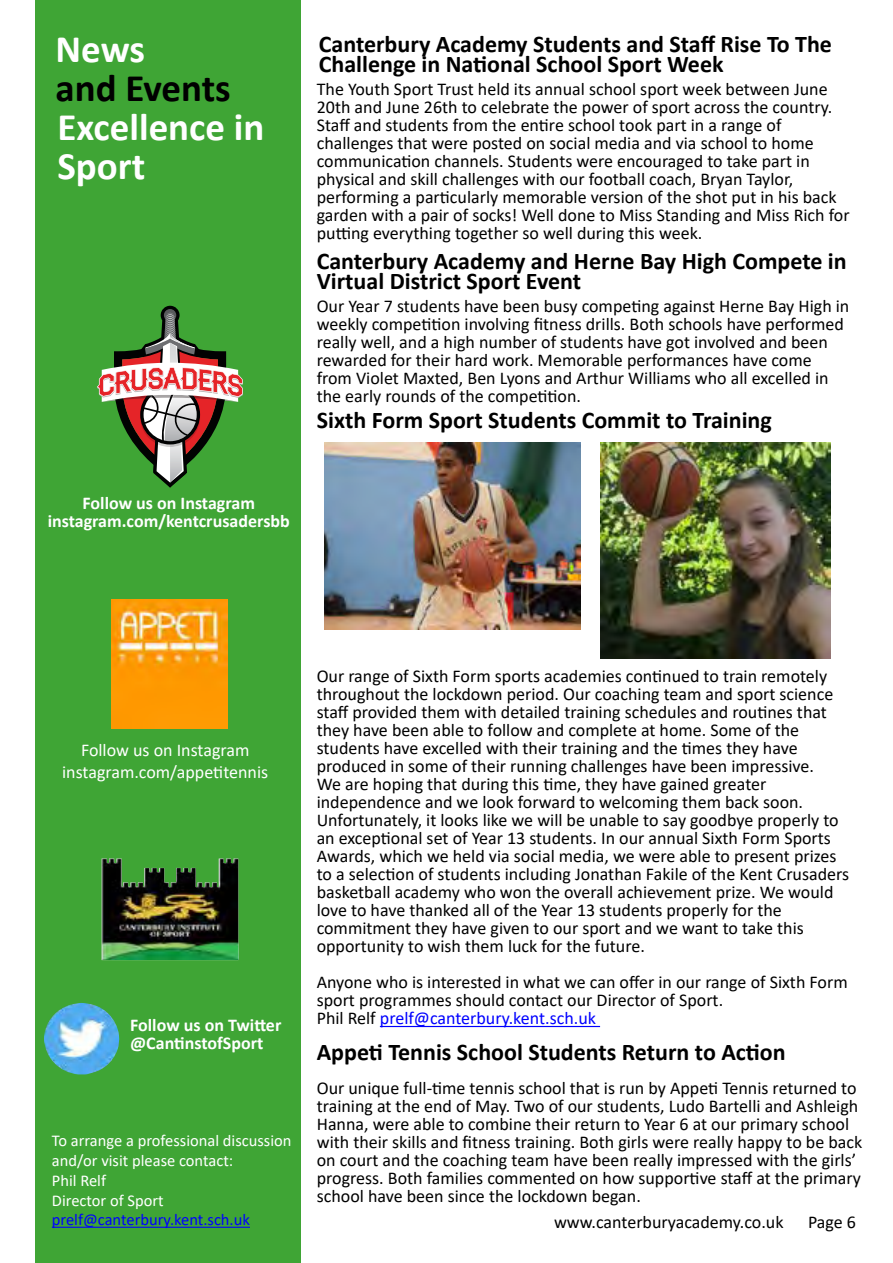
<style>
.page{position:relative;width:893px;height:1263px;background:#fff}
.page>*{position:absolute;margin:0;border:0;box-sizing:border-box;transform-origin:0 0}
.t1{font:700 39px/39px "Calibri";color:#fff}
.t2{font:700 39px "Calibri";color:#000}
.t3{font:700 24px/19.5px "Calibri";color:#000}
.t4{font:18px/18px "Calibri";color:#000}
.t5{font:700 18px/18px "Calibri";color:#fff}
.t6{font:18px/21.6px "Calibri";color:#fff;text-align:center}
.t7{font:16.5px/19.8px "Calibri";color:#fff}
.t8{font:16.5px "Calibri";color:#00f}
.s1{color:#00f}
</style>
<div class="page">
<div style="left:35px;top:0;width:265px;height:1263px;background:#3fa535"></div>
<hr style="left:52px;top:1227px;width:198px;height:1px;background:#00f">
<img style="left:44px;top:1003px;width:75px;height:71px">
<img style="left:102px;top:858px;width:137px;height:102px">
<img style="left:324px;top:443px;width:256px;height:187px">
<img style="left:601px;top:443px;width:229px;height:216px">
<hr style="left:380px;top:1026px;width:220px;height:1px;background:#00f">
<svg style="left:97px;top:306px;width:146px;height:182px"></svg>
<img style="left:112px;top:600px;width:115px;height:129px">
<h1 class="t1" style="left:56px;top:29px;width:91px">News</h1>
<h1 class="t2" style="left:56px;top:61px;width:177px">and Events</h1>
<h1 class="t1" style="left:58px;top:107px;width:208px">Excellence in<br>Sport</h1>
<p class="t5" style="left:48px;top:493px;width:244px;text-align:center">Follow us on Instagram instagram.com/kentcrusadersbb</p>
<h2 class="t3" style="left:319px;top:34px;width:515px">Canterbury Academy Students and Staff Rise To The<br>Challenge in National School Sport Week</h2>
<p class="t4" style="left:317px;top:79px;width:534px">The Youth Sport Trust held its annual school sport week between June 20th and June 26th to celebrate the power of sport across the country.<br>Staff and students from the entire school took part in a range of challenges that were posted on social media and via school to home communication channels. Students were encouraged to take part in physical and skill challenges with our football coach, Bryan Taylor, performing a particularly memorable version of the shot put in his back garden with a pair of socks! Well done to Miss Standing and Miss Rich for putting everything together so well during this week.</p>
<h2 class="t3" style="left:317px;top:251px;width:531px">Canterbury Academy and Herne Bay High Compete in<br>Virtual District Sport Event</h2>
<p class="t4" style="left:317px;top:297px;width:534px">Our Year 7 students have been busy competing against Herne Bay High in weekly competition involving fitness drills. Both schools have performed really well, and a high number of students have got involved and been rewarded for their hard work. Memorable performances have come from Violet Maxted, Ben Lyons and Arthur Williams who all excelled in the early rounds of the competition.</p>
<h2 class="t3" style="left:317px;top:410px;width:457px">Sixth Form Sport Students Commit to Training</h2>
<p class="t6" style="left:62px;top:739px;width:208px">Follow us on Instagram instagram.com/appetitennis</p>
<p class="t5" style="left:130px;top:1016px;width:153px">Follow us on Twitter @CantinstofSport</p>
<p class="t7" style="left:52px;top:1130px;width:241px">To arrange a professional discussion and/or visit please contact:<br>Phil Relf<br>Director of Sport</p>
<p class="t8" style="left:52px;top:1208px;width:200px">prelf@canterbury.kent.sch.uk</p>
<p class="t4" style="left:317px;top:667px;width:534px">Our range of Sixth Form sports academies continued to train remotely throughout the lockdown period. Our coaching team and sport science staff provided them with detailed training schedules and routines that they have been able to follow and complete at home. Some of the students have excelled with their training and the times they have produced in some of their running challenges have been impressive.<br>We are hoping that during this time, they have gained greater independence and we look forward to welcoming them back soon.<br>Unfortunately, it looks like we will be unable to say goodbye properly to an exceptional set of Year 13 students. In our annual Sixth Form Sports Awards, which we held via social media, we were able to present prizes to a selection of students including Jonathan Fakile of the Kent Crusaders basketball academy who won the overall achievement prize. We would love to have thanked all of the Year 13 students properly for the commitment they have given to our sport and we want to take this opportunity to wish them luck for the future.</p>
<p class="t4" style="left:317px;top:973px;width:532px">Anyone who is interested in what we can offer in our range of Sixth Form sport programmes should contact our Director of Sport.<br>Phil Relf <span class="s1">prelf@canterbury.kent.sch.uk</span></p>
<h2 class="t3" style="left:317px;top:1042px;width:471px">Appeti Tennis School Students Return to Action</h2>
<p class="t4" style="left:317px;top:1079px;width:547px">Our unique full-time tennis school that is run by Appeti Tennis returned to training at the end of May. Two of our students, Ludo Bartelli and Ashleigh Hanna, were able to combine their return to Year 6 at our primary school with their skills and fitness training. Both girls were really happy to be back on court and the coaching team have been really impressed with the girls’ progress. Both families commented on how supportive staff at the primary school have been since the lockdown began.</p>
<p class="t4" style="left:554px;top:1212px;width:231px">www.canterburyacademy.co.uk</p>
<p class="t4" style="left:808px;top:1212px;width:50px">Page 6</p>
</div>
